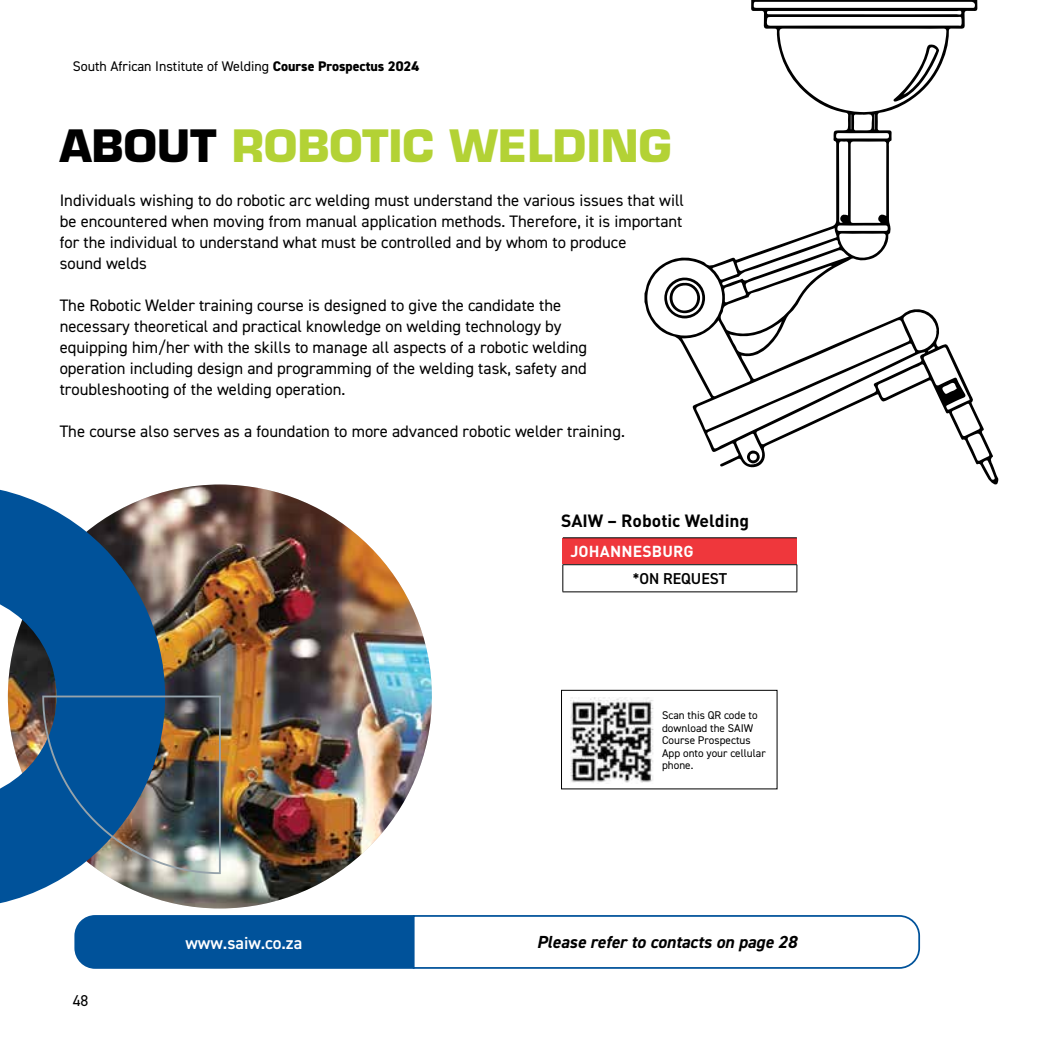
<style>
.page{position:relative;width:1042px;height:1042px;background:#fff}
.page>*{position:absolute;margin:0;border:0;box-sizing:border-box;transform-origin:0 0}
.t1{font:700 43.57px "Eurostile LT Std";color:#b3d235}
.t2{font:italic 700 17.5px "DIN2014";color:#000}
.t3{font:700 17.5px "DIN Pro";color:#000}
.t4{font:600 17.5px "DIN2014";color:#fff}
.t5{font:16.62px/21px "DIN2014";color:#000}
.t6{font:700 15.75px "DIN Pro";letter-spacing:.01em;color:#fff}
.t7{font:600 15.75px "DIN2014";color:#000}
.t8{font:15.75px "DIN2014";color:#000}
.t9{font:14px "DIN2014";color:#000}
.t10{font:11.2px/12.6px "DIN2014";color:#000}
.s1{font-weight:800}
.s2{color:#000}
</style>
<div class="page">
<div style="left:561px;top:690px;width:216px;height:99px;border:1px solid #000"></div>
<div style="left:563px;top:538px;width:234px;height:27px;background:#ef373c"></div>
<hr style="left:563px;top:537px;width:234px;height:1px;background:#000">
<hr style="left:562px;top:564px;width:235px;height:1px;background:#000">
<hr style="left:562px;top:591px;width:235px;height:1px;background:#000">
<svg style="left:562px;top:565px;width:1px;height:26px"></svg>
<svg style="left:796px;top:565px;width:1px;height:26px"></svg>
<img style="left:8px;top:484px;width:424px;height:424px;border-radius:212px">
<svg style="left:0;top:489px;width:165px;height:415px;background:#3c6b95"></svg>
<svg style="left:644px;top:0;width:354px;height:485px"></svg>
<svg style="left:893px;top:44px;width:46px;height:58px"></svg>
<svg style="left:747px;top:450px;width:13px;height:13px"></svg>
<svg style="left:664px;top:277px;width:41px;height:41px"></svg>
<img style="left:42px;top:695px;width:879px;height:274px">
<p class="t9" style="left:73px;top:58px;width:348px">South African Institute of Welding <span class="s1">Course Prospectus 2024</span></p>
<h1 class="t1" style="left:60px;top:119px;width:613px"><span class="s2">ABOUT</span> ROBOTIC WELDING</h1>
<p class="t5" style="left:60px;top:189px;width:626px">Individuals wishing to do robotic arc welding must understand the various issues that will be encountered when moving from manual application methods. Therefore, it is important for the individual to understand what must be controlled and by whom to produce<br>sound welds</p>
<p class="t5" style="left:60px;top:294px;width:529px">The Robotic Welder training course is designed to give the candidate the necessary theoretical and practical knowledge on welding technology by equipping him/her with the skills to manage all aspects of a robotic welding operation including design and programming of the welding task, safety and troubleshooting of the welding operation.</p>
<p class="t5" style="left:60px;top:420px;width:567px">The course also serves as a foundation to more advanced robotic welder training.</p>
<p class="t3" style="left:561px;top:508px;width:190px">SAIW – Robotic Welding</p>
<p class="t6" style="left:570px;top:541px;width:125px">JOHANNESBURG</p>
<p class="t7" style="left:633px;top:568px;width:96px">*ON REQUEST</p>
<p class="t10" style="left:662px;top:708px;width:105px">Scan this QR code to download the SAIW<br>Course Prospectus<br>App onto your cellular phone.</p>
<p class="t8" style="left:73px;top:991px;width:17px">48</p>
<p class="t4" style="left:185px;top:931px;width:118px">www.saiw.co.za</p>
<p class="t2" style="left:537px;top:930px;width:261px">Please refer to contacts on page 28</p>
</div>
